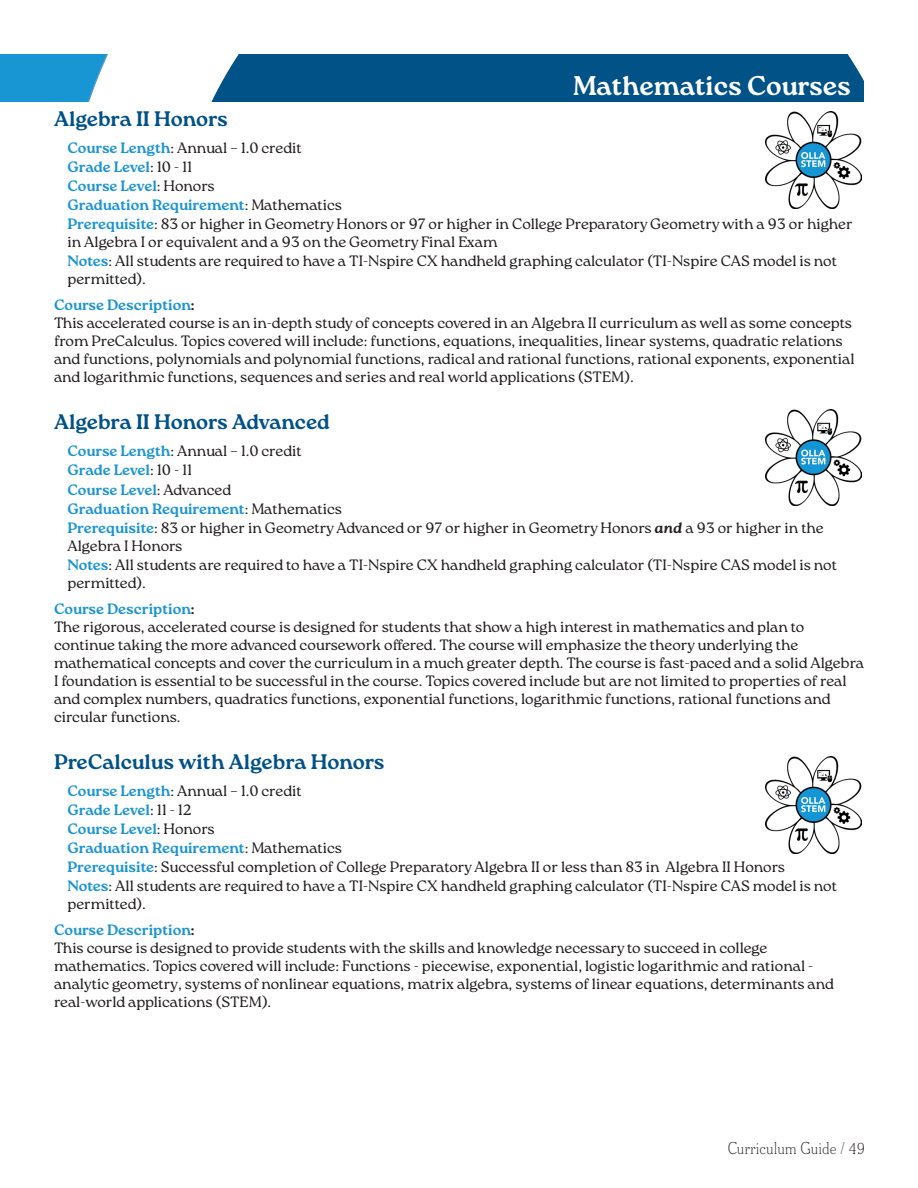
<style>
.page{position:relative;width:918px;height:1188px;background:#fff}
.page>*{position:absolute;margin:0;border:0;box-sizing:border-box;transform-origin:0 0}
.t1{font:700 27px "Roca";color:#fff}
.Course_Name{font:700 21px "Roca";color:#005187}
.Course_Description{font:300 15px/18px "Roca";color:#231f20}
.Course_Heading{font:300 15px/18px "Roca";color:#231f20}
.Course_Heading-2{font:700 15px "Roca";letter-spacing:-.01em;color:#1c94d2}
.Course_Decription_Heading{font:700 15px "Roca";color:#1c94d2}
.t2{font:100 ultra-condensed 15px "Meursault VF";color:#231f20}
.s1{font-weight:700;color:#1c94d2}
.s2{font-weight:300;color:#231f20}
.s3{color:#231f20}
.s4{font-weight:700;font-style:italic}
</style>
<div class="page">
<img style="left:0;top:54px;width:864px;height:48px">
<img style="left:765px;top:112px;width:96px;height:96px">
<img style="left:765px;top:409px;width:96px;height:96px">
<img style="left:765px;top:757px;width:96px;height:96px">
<p class="t1" style="left:573px;top:70px;width:280px">Mathematics Courses</p>
<p class="Course_Name" style="left:54px;top:106px;width:175px">Algebra II Honors</p>
<p class="Course_Heading" style="left:68px;top:140px;width:236px"><span class="s1">Course Length</span>: Annual – 1.0 credit</p>
<p class="Course_Heading-2" style="left:68px;top:158px;width:126px">Grade Level<span class="s2">: 10 - 11</span></p>
<p class="Course_Heading-2" style="left:68px;top:177px;width:149px">Course Level<span class="s2">: Honors</span></p>
<p class="Course_Heading-2" style="left:68px;top:196px;width:276px">Graduation Requirement<span class="s2">: Mathematics</span></p>
<p class="Course_Heading" style="left:68px;top:217px;width:787px"><span class="s1">Prerequisite</span>: 83 or higher in Geometry Honors or 97 or higher in College Preparatory Geometry with a 93 or higher in Algebra I or equivalent and a 93 on the Geometry Final Exam</p>
<p class="Course_Heading" style="left:68px;top:254px;width:771px"><span class="s1">Notes</span>: All students are required to have a TI-Nspire CX handheld graphing calculator (TI-Nspire CAS model is not permitted).</p>
<p class="Course_Decription_Heading" style="left:54px;top:296px;width:142px">Course Description<span class="s3">:</span></p>
<p class="Course_Description" style="left:54px;top:316px;width:802px">This accelerated course is an in-depth study of concepts covered in an Algebra II curriculum as well as some concepts from PreCalculus. Topics covered will include: functions, equations, inequalities, linear systems, quadratic relations and functions, polynomials and polynomial functions, radical and rational functions, rational exponents, exponential and logarithmic functions, sequences and series and real world applications (STEM).</p>
<p class="Course_Name" style="left:54px;top:410px;width:277px">Algebra II Honors Advanced</p>
<p class="Course_Heading" style="left:68px;top:444px;width:236px"><span class="s1">Course Length</span>: Annual – 1.0 credit</p>
<p class="Course_Heading-2" style="left:68px;top:461px;width:126px">Grade Level<span class="s2">: 10 - 11</span></p>
<p class="Course_Heading-2" style="left:68px;top:481px;width:165px">Course Level<span class="s2">: Advanced</span></p>
<p class="Course_Heading-2" style="left:68px;top:500px;width:276px">Graduation Requirement<span class="s2">: Mathematics</span></p>
<p class="Course_Heading" style="left:68px;top:520px;width:758px"><span class="s1">Prerequisite</span>: 83 or higher in Geometry Advanced or 97 or higher in Geometry Honors <span class="s4">and</span> a 93 or higher in the<br>Algebra I Honors</p>
<p class="Course_Heading" style="left:68px;top:557px;width:771px"><span class="s1">Notes</span>: All students are required to have a TI-Nspire CX handheld graphing calculator (TI-Nspire CAS model is not permitted).</p>
<p class="Course_Decription_Heading" style="left:54px;top:600px;width:142px">Course Description<span class="s3">:</span></p>
<p class="Course_Description" style="left:54px;top:619px;width:812px">The rigorous, accelerated course is designed for students that show a high interest in mathematics and plan to continue taking the more advanced coursework offered. The course will emphasize the theory underlying the mathematical concepts and cover the curriculum in a much greater depth. The course is fast-paced and a solid Algebra I foundation is essential to be successful in the course. Topics covered include but are not limited to properties of real and complex numbers, quadratics functions, exponential functions, logarithmic functions, rational functions and circular functions.</p>
<p class="Course_Name" style="left:54px;top:749px;width:332px">PreCalculus with Algebra Honors</p>
<p class="Course_Heading" style="left:68px;top:783px;width:236px"><span class="s1">Course Length</span>: Annual – 1.0 credit</p>
<p class="Course_Heading-2" style="left:68px;top:801px;width:126px">Grade Level<span class="s2">: 11 - 12</span></p>
<p class="Course_Heading-2" style="left:68px;top:820px;width:149px">Course Level<span class="s2">: Honors</span></p>
<p class="Course_Heading-2" style="left:68px;top:839px;width:276px">Graduation Requirement<span class="s2">: Mathematics</span></p>
<p class="Course_Heading" style="left:68px;top:860px;width:719px"><span class="s1">Prerequisite</span>: Successful completion of College Preparatory Algebra II or less than 83 in Algebra II Honors</p>
<p class="Course_Heading" style="left:68px;top:879px;width:771px"><span class="s1">Notes</span>: All students are required to have a TI-Nspire CX handheld graphing calculator (TI-Nspire CAS model is not permitted).</p>
<p class="Course_Decription_Heading" style="left:54px;top:921px;width:142px">Course Description<span class="s3">:</span></p>
<p class="Course_Description" style="left:54px;top:941px;width:781px">This course is designed to provide students with the skills and knowledge necessary to succeed in college mathematics. Topics covered will include: Functions - piecewise, exponential, logistic logarithmic and rational - analytic geometry, systems of nonlinear equations, matrix algebra, systems of linear equations, determinants and real-world applications (STEM).</p>
<p class="t2" style="left:728px;top:1136px;width:139px">Curriculum Guide / 49</p>
</div>
